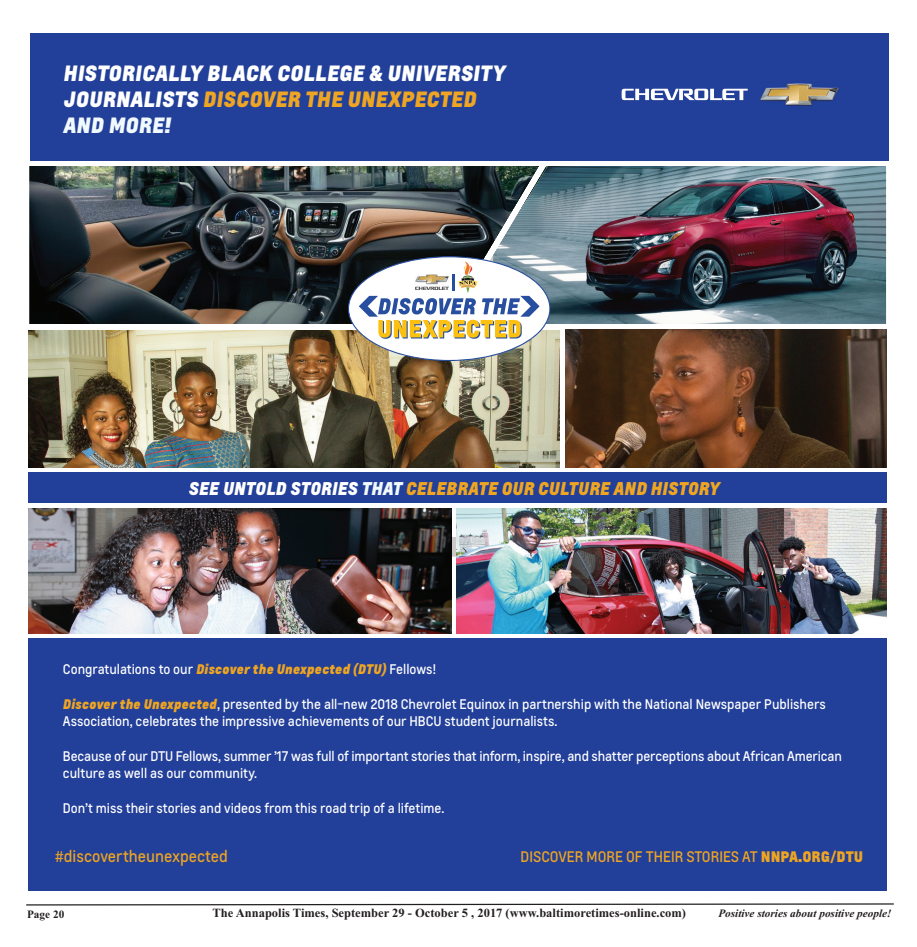
<style>
.page{position:relative;width:917px;height:947px;background:#fff}
.page>*{position:absolute;margin:0;border:0;box-sizing:border-box;transform-origin:0 0}
.t1{font:20.62px/26px "Louis Heavy+ZUGDSZ";color:#fff}
.t2{font:17.25px "Louis Heavy Italic+BZXCFX";color:#eea522}
.t3{font:15.5px "Louis Regular+HPLWWV";color:#eea522}
.t4{font:14.25px "Louis Regular+HPLWWV";color:#eea522}
.t5{font:13px/17.4px "Louis Regular+HPLWWV";color:#fff}
.t6{font:700 12.5px "Times New Roman";color:#231f20}
.t7{font:italic 700 11.25px "Times New Roman";color:#231f20}
.t8{font:700 11.25px "Times New Roman";color:#231f20}
.s1{color:#eea523}
.s2{color:#f0f9fd}
.s3{color:#fff}
.s4{color:#f0f9fb}
.s5{font-family:"Louis Heavy Italic+BZXCFX";color:#eea522}
.s6{font-family:"Louis Heavy+ZUGDSZ"}
</style>
<div class="page">
<svg style="left:26px;top:903px;width:868px;height:3px"></svg>
<img style="left:29px;top:166px;width:271px;height:158px">
<img style="left:627px;top:166px;width:258px;height:158px">
<img style="left:300px;top:166px;width:327px;height:403px">
<svg style="left:28px;top:324px;width:859px;height:213px"></svg>
<img style="left:28px;top:330px;width:531px;height:137px">
<img style="left:565px;top:330px;width:321px;height:137px">
<svg style="left:348px;top:256px;width:202px;height:105px"></svg>
<div style="left:28px;top:638px;width:858px;height:253px;background:#223f99"></div>
<img style="left:28px;top:508px;width:423px;height:125px">
<img style="left:456px;top:508px;width:430px;height:125px">
<div style="left:28px;top:472px;width:858px;height:30px;background:#223f99"></div>
<svg style="left:30px;top:134px;width:859px;height:27px"></svg>
<div style="left:30px;top:33px;width:858px;height:127px;background:#223f99"></div>
<svg style="left:621px;top:89px;width:126px;height:11px"></svg>
<img style="left:787px;top:83px;width:24px;height:1px">
<img style="left:760px;top:84px;width:78px;height:22px">
<p class="t1" style="left:63px;top:61px;width:443px">HISTORICALLY BLACK COLLEGE &amp; UNIVERSITY<br>JOURNALISTS <span class="s1">DISCOVER THE UNEXPECTED<br></span><span class="s2">AND MORE!</span></p>
<p class="t2" style="left:188px;top:478px;width:532px"><span class="s3">SEE UNTOLD STORIES</span> <span class="s4">THAT</span> CELEBRATE OUR CULTURE AND HISTORY</p>
<p class="t5" style="left:63px;top:662px;width:374px">Congratulations to our <span class="s5">Discover the Unexpected (DTU)</span> Fellows!</p>
<p class="t5" style="left:63px;top:696px;width:764px"><span class="s5">Discover the Unexpected</span>, presented by the all-new 2018 Chevrolet Equinox in partnership with the National Newspaper Publishers<br>Association, celebrates the impressive achievements of our HBCU student journalists.</p>
<p class="t5" style="left:63px;top:748px;width:780px">Because of our DTU Fellows, summer ’17 was full of important stories that inform, inspire, and shatter perceptions about African American culture as well as our community.</p>
<p class="t5" style="left:63px;top:800px;width:383px">Don’t miss their stories and videos from this road trip of a lifetime.</p>
<p class="t3" style="left:55px;top:849px;width:174px">#discovertheunexpected</p>
<p class="t4" style="left:520px;top:850px;width:344px">DISCOVER MORE OF THEIR STORIES AT <span class="s6">NNPA.ORG/DTU</span></p>
<p class="t8" style="left:27px;top:908px;width:39px">Page 20</p>
<p class="t6" style="left:212px;top:906px;width:475px">The Annapolis Times, September 29 - October 5 , 2017 (www.baltimoretimes-online.com)</p>
<p class="t7" style="left:718px;top:907px;width:175px">Positive stories about positive people!</p>
</div>
